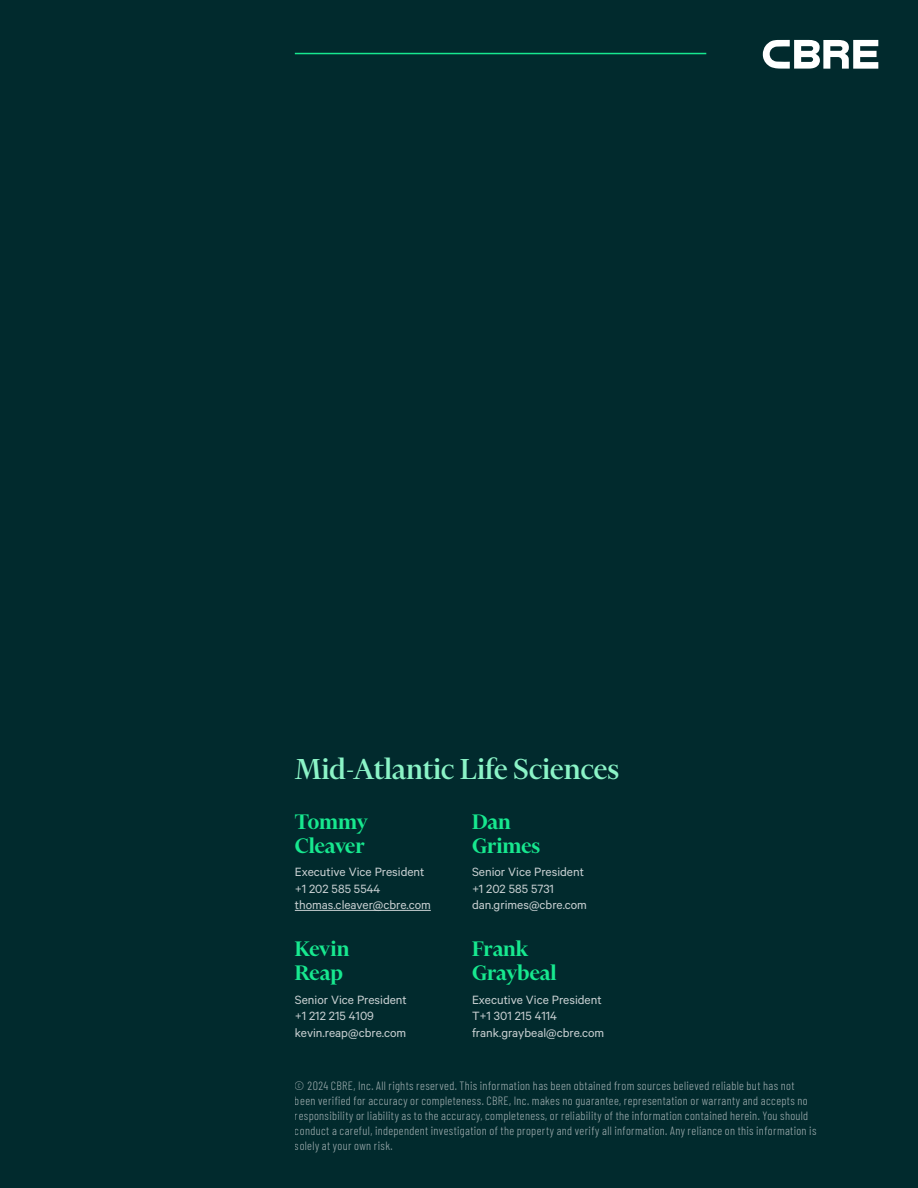
<style>
.page{position:relative;width:918px;height:1188px;background:#012a2d}
.page>*{position:absolute;margin:0;border:0;box-sizing:border-box;transform-origin:0 0}
.t1{font:500 33px "Financier Display";color:#8bf4c7}
.t2{font:600 24px/24px "Financier Display";color:#17e88f}
.t3{font:13.5px/16.5px "Calibre";color:#cad1d3}
.t4{font:300 12px/15px "Barlow Condensed";letter-spacing:.03em;color:#cad1d3}
</style>
<div class="page">
<hr style="left:295px;top:910px;width:136px;height:1px;background:#cad1d3">
<hr style="left:295px;top:53px;width:411px;height:1px;background:#17e88f">
<svg style="left:763px;top:40px;width:115px;height:29px"></svg>
<h1 class="t1" style="left:295px;top:751px;width:326px">Mid-Atlantic Life Sciences</h1>
<h2 class="t2" style="left:472px;top:808px;width:70px">Dan<br>Grimes</h2>
<p class="t3" style="left:472px;top:864px;width:116px">Senior Vice President +1 202 585 5731 dan.grimes@cbre.com</p>
<h2 class="t2" style="left:472px;top:935px;width:86px">Frank<br>Graybeal</h2>
<p class="t3" style="left:472px;top:991px;width:134px">Executive Vice President<br>T+1 301 215 4114 frank.graybeal@cbre.com</p>
<h2 class="t2" style="left:295px;top:808px;width:75px">Tommy<br>Cleaver</h2>
<p class="t3" style="left:295px;top:864px;width:137px">Executive Vice President +1 202 585 5544 thomas.cleaver@cbre.com</p>
<h2 class="t2" style="left:295px;top:935px;width:56px">Kevin<br>Reap</h2>
<p class="t3" style="left:295px;top:991px;width:114px">Senior Vice President +1 212 215 4109 kevin.reap@cbre.com</p>
<p class="t4" style="left:295px;top:1077px;width:523px">© 2024 CBRE, Inc. All rights reserved. This information has been obtained from sources believed reliable but has not been verified for accuracy or completeness. CBRE, Inc. makes no guarantee, representation or warranty and accepts no responsibility or liability as to the accuracy, completeness, or reliability of the information contained herein. You should conduct a careful, independent investigation of the property and verify all information. Any reliance on this information is solely at your own risk.</p>
</div>
